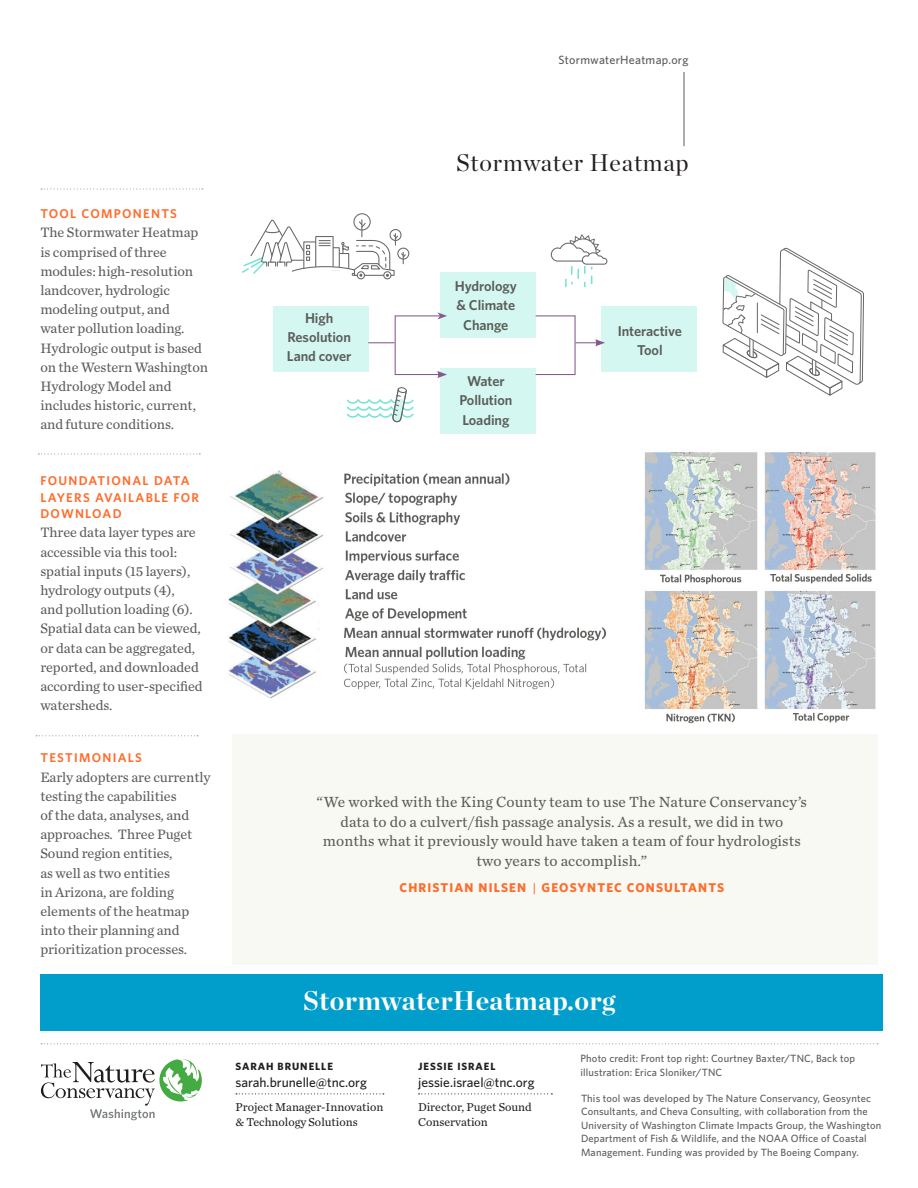
<style>
.page{position:relative;width:918px;height:1188px;background:#fff}
.page>*{position:absolute;margin:0;border:0;box-sizing:border-box;transform-origin:0 0}
.t1{font:700 27px "Chronicle Display";letter-spacing:.015em;color:#fff}
.t2{font:24px "Chronicle Display";letter-spacing:.035em;color:#231f20}
.t3{font:15.3px/19.5px "Chronicle Text G2";letter-spacing:.01em;color:#5b5d59;text-align:center}
.t4{font:14.25px/19.2px "Chronicle Text G2";letter-spacing:-.005em;color:#5b5d59}
.t5{font:600 14.25px/19.2px "Whitney";letter-spacing:-.005em;color:#5b5d59;text-align:center}
.t6{font:500 13.5px "Whitney";color:#231f20}
.t7{font:600 12.75px/16.5px "Whitney";letter-spacing:.1em;color:#ff6c2c}
.t8{font:700 12.75px "Whitney";letter-spacing:.09em;color:#ff6c2c}
.t9{font:12px/15px "Chronicle Text G2";color:#231f20}
.t10{font:500 12px "Whitney";letter-spacing:.02em;color:#5b5d59}
.t11{font:500 10.5px/13.5px "Whitney";letter-spacing:.015em;color:#5b5d59}
.t12{font:700 10.5px "Whitney";letter-spacing:.09em;color:#231f20}
.s1{font-weight:500;font-size:12.3px}
</style>
<div class="page">
<svg style="left:722px;top:247px;width:142px;height:149px"></svg>
<img style="left:228px;top:452px;width:648px;height:272px">
<div style="left:273px;top:306px;width:95px;height:66px;background:#d4f7f1"></div>
<div style="left:440px;top:368px;width:95px;height:66px;background:#d4f7f1"></div>
<div style="left:440px;top:272px;width:95px;height:66px;background:#d4f7f1"></div>
<div style="left:602px;top:306px;width:95px;height:66px;background:#d4f7f1"></div>
<div style="left:40px;top:974px;width:842px;height:57px;background:#019ecb"></div>
<div style="left:232px;top:734px;width:646px;height:231px;background:#f8f9f2"></div>
<hr style="left:684px;top:72px;width:1px;height:74px;background:#5b5d59">
<svg style="left:41px;top:188px;width:162px;height:2px"></svg>
<svg style="left:38px;top:453px;width:162px;height:2px"></svg>
<svg style="left:36px;top:735px;width:162px;height:1px"></svg>
<svg style="left:41px;top:1043px;width:837px;height:1px"></svg>
<svg style="left:41px;top:1059px;width:161px;height:61px"></svg>
<svg style="left:236px;top:1093px;width:148px;height:1px"></svg>
<svg style="left:368px;top:342px;width:27px;height:1px"></svg>
<svg style="left:576px;top:339px;width:29px;height:7px"></svg>
<svg style="left:550px;top:234px;width:58px;height:53px"></svg>
<div style="left:395px;top:315px;width:45px;height:60px;border:1px solid #87588c"></div>
<svg style="left:438px;top:312px;width:9px;height:7px"></svg>
<svg style="left:437px;top:371px;width:10px;height:7px"></svg>
<div style="left:357px;top:271px;width:8px;height:8px;border:1px solid #666;border-radius:50%"></div>
<div style="left:383px;top:271px;width:8px;height:8px;border:1px solid #666;border-radius:50%"></div>
<div style="left:353px;top:213px;width:18px;height:18px;border:1px solid #666;border-radius:50%"></div>
<div style="left:397px;top:248px;width:12px;height:12px;border:1px solid #666;border-radius:50%"></div>
<svg style="left:242px;top:219px;width:165px;height:58px"></svg>
<svg style="left:346px;top:387px;width:68px;height:36px"></svg>
<svg style="left:419px;top:1093px;width:133px;height:1px"></svg>
<p class="t10" style="left:559px;top:51px;width:131px">StormwaterHeatmap.org</p>
<p class="t7" style="left:40px;top:205px;width:138px">TOOL COMPONENTS</p>
<p class="t4" style="left:40px;top:222px;width:159px">The Stormwater Heatmap</p>
<p class="t4" style="left:40px;top:242px;width:128px">is comprised of three</p>
<p class="t4" style="left:40px;top:261px;width:154px">modules: high-resolution</p>
<p class="t4" style="left:40px;top:280px;width:131px">landcover, hydrologic</p>
<p class="t4" style="left:40px;top:299px;width:169px">modeling output, and water pollution loading.<br>Hydrologic output is based on the Western Washington<br>Hydrology Model and includes historic, current, and future conditions.</p>
<p class="t7" style="left:40px;top:472px;width:160px">FOUNDATIONAL DATA<br>LAYERS AVAILABLE FOR<br>DOWNLOAD</p>
<p class="t4" style="left:40px;top:522px;width:157px">Three data layer types are</p>
<p class="t4" style="left:40px;top:542px;width:138px">accessible via this tool:</p>
<p class="t4" style="left:40px;top:561px;width:151px">spatial inputs (15 layers), hydrology outputs (4),</p>
<p class="t4" style="left:40px;top:599px;width:154px">and pollution loading (6).</p>
<p class="t4" style="left:40px;top:618px;width:164px">Spatial data can be viewed, or data can be aggregated, reported, and downloaded according to user-specified watersheds.</p>
<p class="t7" style="left:40px;top:749px;width:103px">TESTIMONIALS</p>
<p class="t4" style="left:40px;top:766px;width:172px">Early adopters are currently testing the capabilities<br>of the data, analyses, and approaches. Three Puget<br>Sound region entities,<br>as well as two entities<br>in Arizona, are folding elements of the heatmap into their planning and prioritization processes.</p>
<p class="t5" style="left:287px;top:308px;width:65px">High<br>Resolution</p>
<p class="t5" style="left:287px;top:347px;width:66px">Land cover</p>
<p class="t2" style="left:456px;top:144px;width:234px">Stormwater Heatmap</p>
<p class="t5" style="left:455px;top:276px;width:64px">Hydrology</p>
<p class="t5" style="left:456px;top:296px;width:60px">&amp; Climate</p>
<p class="t5" style="left:463px;top:315px;width:47px">Change</p>
<p class="t5" style="left:618px;top:321px;width:66px">Interactive<br>Tool</p>
<p class="t5" style="left:467px;top:371px;width:39px">Water</p>
<p class="t5" style="left:459px;top:391px;width:54px">Pollution</p>
<p class="t5" style="left:462px;top:410px;width:49px">Loading</p>
<p class="t3" style="left:317px;top:791px;width:492px">“We worked with the King County team to use The Nature Conservancy’s data to do a culvert/fish passage analysis. As a result, we did in two months what it previously would have taken a team of four hydrologists two years to accomplish.”</p>
<p class="t8" style="left:400px;top:879px;width:326px">CHRISTIAN NILSEN <span class="s1">|</span> GEOSYNTEC CONSULTANTS</p>
<p class="t1" style="left:303px;top:979px;width:313px">StormwaterHeatmap.org</p>
<p class="t12" style="left:235px;top:1059px;width:99px">SARAH BRUNELLE</p>
<p class="t6" style="left:235px;top:1073px;width:133px">sarah.brunelle@tnc.org</p>
<p class="t9" style="left:235px;top:1098px;width:149px">Project Manager-Innovation &amp; Technology Solutions</p>
<p class="t12" style="left:418px;top:1059px;width:79px">JESSIE ISRAEL</p>
<p class="t6" style="left:418px;top:1073px;width:118px">jessie.israel@tnc.org</p>
<p class="t9" style="left:418px;top:1098px;width:115px">Director, Puget Sound</p>
<p class="t9" style="left:418px;top:1113px;width:71px">Conservation</p>
<p class="t11" style="left:580px;top:1052px;width:276px">Photo credit: Front top right: Courtney Baxter/TNC, Back top illustration: Erica Sloniker/TNC</p>
<p class="t11" style="left:581px;top:1091px;width:302px">This tool was developed by The Nature Conservancy, Geosyntec Consultants, and Cheva Consulting, with collaboration from the University of Washington Climate Impacts Group, the Washington Department of Fish &amp; Wildlife, and the NOAA Office of Coastal Management. Funding was provided by The Boeing Company.</p>
</div>
